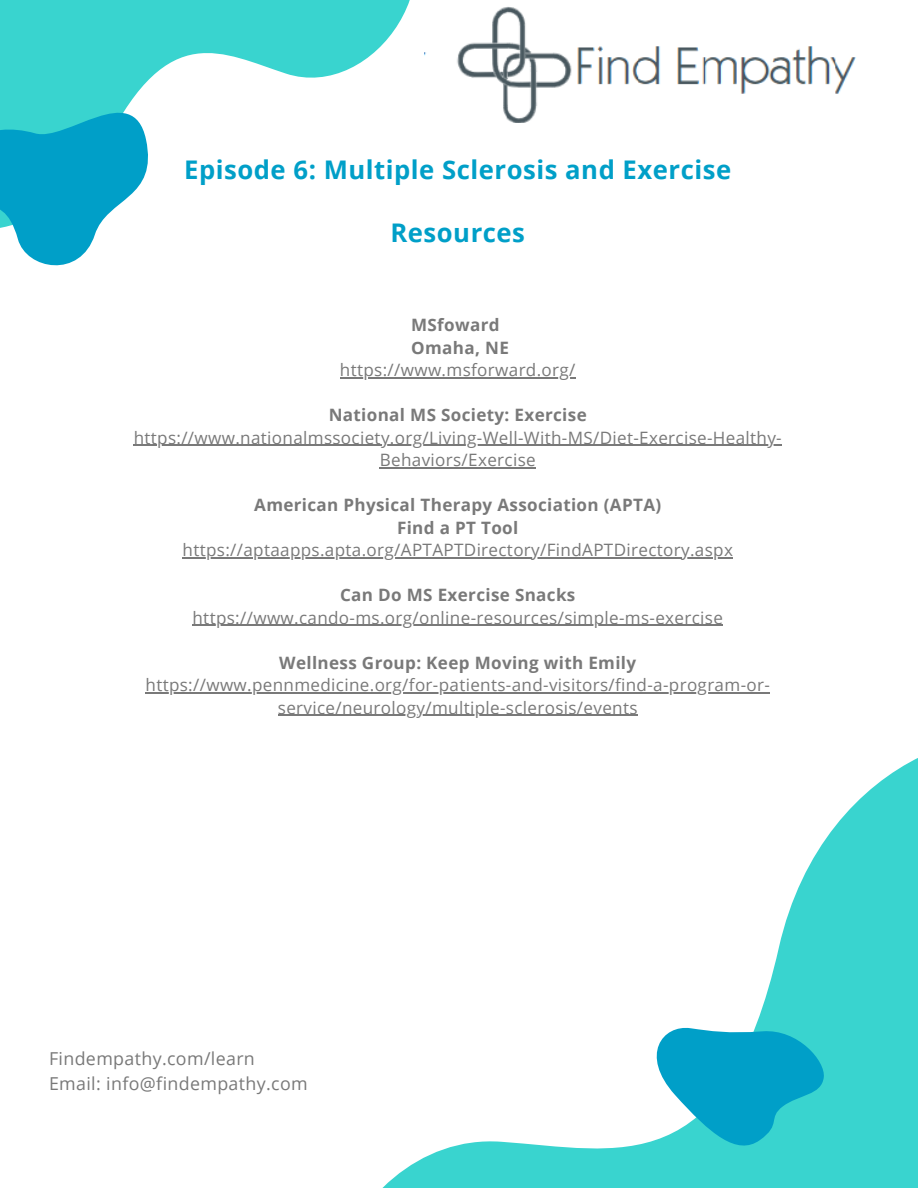
<style>
.page{position:relative;width:918px;height:1188px;background:#fff}
.page>*{position:absolute;margin:0;border:0;box-sizing:border-box;transform-origin:0 0}
.t1{font:700 25.65px "Open Sans";letter-spacing:.02em;color:#009fc8}
.t2{font:17.85px "Open Sans";letter-spacing:.02em;color:#797979}
.t3{font:17.1px/22.5px "Open Sans";letter-spacing:.02em;color:#797979;text-align:center}
.t4{font:700 17.1px "Open Sans";letter-spacing:.02em;color:#797979}
</style>
<div class="page">
<svg style="left:0;top:0;width:425px;height:78px;fill:#39d4cf"></svg>
<svg style="left:0;top:73px;width:160px;height:193px"></svg>
<svg style="left:146px;top:693px;width:772px;height:495px"></svg>
<svg style="left:631px;top:959px;width:212px;height:212px"></svg>
<hr style="left:340px;top:377px;width:236px;height:1px;background:#797979">
<hr style="left:134px;top:445px;width:648px;height:1px;background:#797979">
<hr style="left:380px;top:467px;width:156px;height:1px;background:#797979">
<hr style="left:183px;top:557px;width:550px;height:1px;background:#797979">
<hr style="left:193px;top:625px;width:530px;height:1px;background:#797979">
<hr style="left:146px;top:692px;width:624px;height:1px;background:#797979">
<hr style="left:278px;top:715px;width:360px;height:1px;background:#797979">
<img style="left:425px;top:7px;width:431px;height:116px">
<p class="t1" style="left:184px;top:151px;width:549px">Episode 6: Multiple Sclerosis and Exercise</p>
<p class="t1" style="left:390px;top:214px;width:136px">Resources</p>
<p class="t4" style="left:411px;top:313px;width:90px">MSfoward</p>
<p class="t4" style="left:411px;top:335px;width:99px">Omaha, NE</p>
<p class="t3" style="left:340px;top:358px;width:237px">https://www.msforward.org/</p>
<p class="t4" style="left:329px;top:403px;width:260px">National MS Society: Exercise</p>
<p class="t3" style="left:134px;top:426px;width:650px">https://www.nationalmssociety.org/Living-Well-With-MS/Diet-Exercise-Healthy-<br>Behaviors/Exercise</p>
<p class="t4" style="left:254px;top:493px;width:408px">American Physical Therapy Association (APTA)</p>
<p class="t4" style="left:397px;top:515px;width:123px">Find a PT Tool</p>
<p class="t3" style="left:183px;top:538px;width:552px">https://aptaapps.apta.org/APTAPTDirectory/FindAPTDirectory.aspx</p>
<p class="t4" style="left:340px;top:583px;width:237px">Can Do MS Exercise Snacks</p>
<p class="t3" style="left:193px;top:606px;width:532px">https://www.cando-ms.org/online-resources/simple-ms-exercise</p>
<p class="t4" style="left:279px;top:650px;width:358px">Wellness Group: Keep Moving with Emily</p>
<p class="t3" style="left:146px;top:673px;width:626px">https://www.pennmedicine.org/for-patients-and-visitors/find-a-program-or&shy;service/neurology/multiple-sclerosis/events</p>
<p class="t2" style="left:49px;top:1045px;width:207px">Findempathy.com/learn</p>
<p class="t2" style="left:49px;top:1071px;width:260px">Email: info@findempathy.com</p>
</div>
